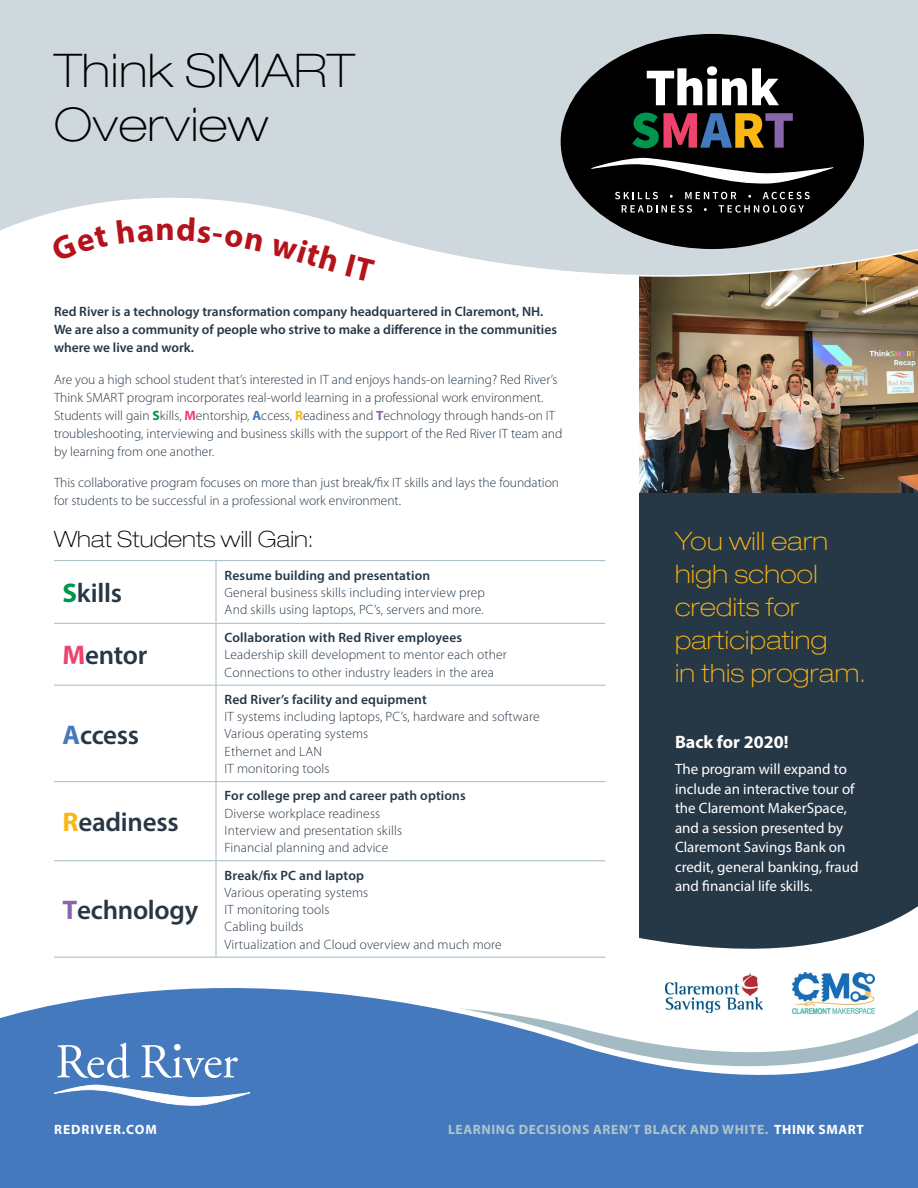
<style>
.page{position:relative;width:918px;height:1188px;background:#fff}
.page>*{position:absolute;margin:0;border:0;box-sizing:border-box;transform-origin:0 0}
.t1{font:100 expanded 46.5px/54px "Helvetica Neue LT Std";letter-spacing:.01em;color:#000}
.t2{font:700 33px "Myriad Pro";color:#b5121b}
.t3{font:600 27px "Myriad Pro";letter-spacing:-.01em;color:#263746}
.t4{font:100 expanded 25.5px/33px "Helvetica Neue LT Std";letter-spacing:.015em;color:#fdb714}
.t5{font:100 expanded 22.5px "Helvetica Neue LT Std";letter-spacing:.01em;color:#000}
.t6{font:700 18px "Myriad Pro";color:#fff}
.t7{font:15px/19.5px "Myriad Pro";color:#fff}
.t8{font:300 13.5px/17.2px "Myriad Pro";letter-spacing:.005em;color:#263746}
.t9{font:600 13.5px/18px "Myriad Pro";color:#263746}
.t10{font:700 13.5px "Myriad Pro";letter-spacing:.045em;color:#b1c4ca}
.t11{font:700 13.5px "Myriad Pro";letter-spacing:.07em;color:#fff}
.s1{font-weight:700;color:#00954c}
.s2{font-weight:700;color:#ef426d}
.s3{font-weight:700;color:#4579bd}
.s4{font-weight:700;color:#fdb714}
.s5{font-weight:700;color:#8866ac}
.s6{color:#fff}
</style>
<div class="page">
<div style="left:639px;top:492px;width:279px;height:592px;background:#263746"></div>
<img style="left:639px;top:315px;width:279px;height:177px">
<svg style="left:0;top:924px;width:918px;height:264px;fill:#4579bd"></svg>
<svg style="left:0;top:0;width:918px;height:315px"></svg>
<hr style="left:54px;top:560px;width:162px;height:1px;background:#a5bbc3">
<hr style="left:216px;top:560px;width:389px;height:1px;background:#a5bbc3">
<hr style="left:216px;top:561px;width:1px;height:62px;background:#a5bbc3">
<hr style="left:54px;top:623px;width:162px;height:1px;background:#a5bbc3">
<hr style="left:216px;top:623px;width:389px;height:1px;background:#a5bbc3">
<hr style="left:216px;top:624px;width:1px;height:61px;background:#a5bbc3">
<hr style="left:54px;top:685px;width:162px;height:1px;background:#a5bbc3">
<hr style="left:216px;top:685px;width:389px;height:1px;background:#a5bbc3">
<hr style="left:216px;top:686px;width:1px;height:95px;background:#a5bbc3">
<hr style="left:54px;top:781px;width:162px;height:1px;background:#a5bbc3">
<hr style="left:216px;top:781px;width:389px;height:1px;background:#a5bbc3">
<hr style="left:216px;top:782px;width:1px;height:78px;background:#a5bbc3">
<hr style="left:54px;top:860px;width:162px;height:1px;background:#a5bbc3">
<hr style="left:216px;top:860px;width:389px;height:1px;background:#a5bbc3">
<hr style="left:216px;top:861px;width:1px;height:96px;background:#a5bbc3">
<hr style="left:54px;top:957px;width:162px;height:1px;background:#a5bbc3">
<hr style="left:216px;top:957px;width:389px;height:1px;background:#a5bbc3">
<svg style="left:57px;top:1043px;width:73px;height:35px"></svg>
<svg style="left:141px;top:1045px;width:97px;height:33px"></svg>
<svg style="left:53px;top:1085px;width:197px;height:21px"></svg>
<div style="left:174px;top:1044px;width:7px;height:6px;background:#fff;border-radius:50%"></div>
<div style="left:561px;top:34px;width:303px;height:215px;background:#000;border-radius:50%"></div>
<svg style="left:615px;top:192px;width:43px;height:7px"></svg>
<svg style="left:685px;top:192px;width:51px;height:7px"></svg>
<svg style="left:763px;top:192px;width:47px;height:7px"></svg>
<svg style="left:622px;top:205px;width:70px;height:8px"></svg>
<svg style="left:719px;top:205px;width:85px;height:8px"></svg>
<svg style="left:647px;top:66px;width:132px;height:39px"></svg>
<svg style="left:632px;top:113px;width:161px;height:35px"></svg>
<svg style="left:591px;top:158px;width:242px;height:26px"></svg>
<img style="left:793px;top:972px;width:81px;height:41px">
<img style="left:666px;top:973px;width:96px;height:39px">
<svg style="left:50px;top:225px;width:58px;height:37px"></svg>
<svg style="left:117px;top:219px;width:36px;height:25px"></svg>
<svg style="left:177px;top:217px;width:86px;height:34px"></svg>
<svg style="left:270px;top:238px;width:105px;height:44px"></svg>
<h1 class="t1" style="left:54px;top:43px;width:302px">Think SMART<br>Overview</h1>
<h2 class="t2" style="left:156px;top:208px;width:21px">n</h2>
<p class="t9" style="left:54px;top:303px;width:505px">Red River is a technology transformation company headquartered in Claremont, NH.<br>We are also a community of people who strive to make a difference in the communities where we live and work.</p>
<p class="t8" style="left:54px;top:370px;width:510px;line-height:18px">Are you a high school student that’s interested in IT and enjoys hands-on learning? Red River’s Think SMART program incorporates real-world learning in a professional work environment.<br>Students will gain <span class="s1">S</span>kills, <span class="s2">M</span>entorship, <span class="s3">A</span>ccess, <span class="s4">R</span>eadiness and <span class="s5">T</span>echnology through hands-on IT troubleshooting, interviewing and business skills with the support of the Red River IT team and by learning from one another.</p>
<p class="t8" style="left:54px;top:474px;width:507px;line-height:18px">This collaborative program focuses on more than just break/fix IT skills and lays the foundation for students to be successful in a professional work environment.</p>
<h3 class="t5" style="left:54px;top:526px;width:261px">What Students will Gain:</h3>
<h3 class="t3" style="left:63px;top:576px;width:61px"><span class="s1">S</span>kills</h3>
<p class="t9" style="left:225px;top:566px;width:207px">Resume building and presentation</p>
<p class="t8" style="left:225px;top:584px;width:262px">General business skills including interview prep<br>And skills using laptops, PC’s, servers and more.</p>
<h3 class="t3" style="left:63px;top:638px;width:86px"><span class="s2">M</span>entor</h3>
<h3 class="t3" style="left:63px;top:717px;width:78px"><span class="s3">A</span>ccess</h3>
<h3 class="t3" style="left:63px;top:805px;width:117px"><span class="s4">R</span>eadiness</h3>
<h3 class="t3" style="left:63px;top:893px;width:137px"><span class="s5">T</span>echnology</h3>
<p class="t9" style="left:225px;top:628px;width:239px">Collaboration with Red River employees</p>
<p class="t8" style="left:225px;top:646px;width:284px">Leadership skill development to mentor each other<br>Connections to other industry leaders in the area</p>
<p class="t9" style="left:225px;top:690px;width:204px">Red River’s facility and equipment</p>
<p class="t8" style="left:225px;top:708px;width:316px">IT systems including laptops, PC’s, hardware and software<br>Various operating systems<br>Ethernet and LAN<br>IT monitoring tools</p>
<p class="t9" style="left:225px;top:787px;width:243px">For college prep and career path options</p>
<p class="t8" style="left:225px;top:804px;width:179px">Diverse workplace readiness<br>Interview and presentation skills<br>Financial planning and advice</p>
<p class="t9" style="left:225px;top:866px;width:141px">Break/fix PC and laptop</p>
<p class="t8" style="left:225px;top:884px;width:279px">Various operating systems<br>IT monitoring tools<br>Cabling builds<br>Virtualization and Cloud overview and much more</p>
<h3 class="t4" style="left:675px;top:524px;width:192px">You will earn high school credits for participating<br>in this program.</h3>
<h3 class="t6" style="left:675px;top:730px;width:115px">Back for 2020!</h3>
<p class="t7" style="left:675px;top:759px;width:185px">The program will expand to include an interactive tour of the Claremont MakerSpace, and a session presented by<br>Claremont Savings Bank on credit, general banking, fraud and financial life skills.</p>
<p class="t11" style="left:54px;top:1121px;width:104px">REDRIVER.COM</p>
<p class="t10" style="left:448px;top:1121px;width:417px">LEARNING DECISIONS AREN’T BLACK AND WHITE. <span class="s6">THINK SMART</span></p>
</div>
